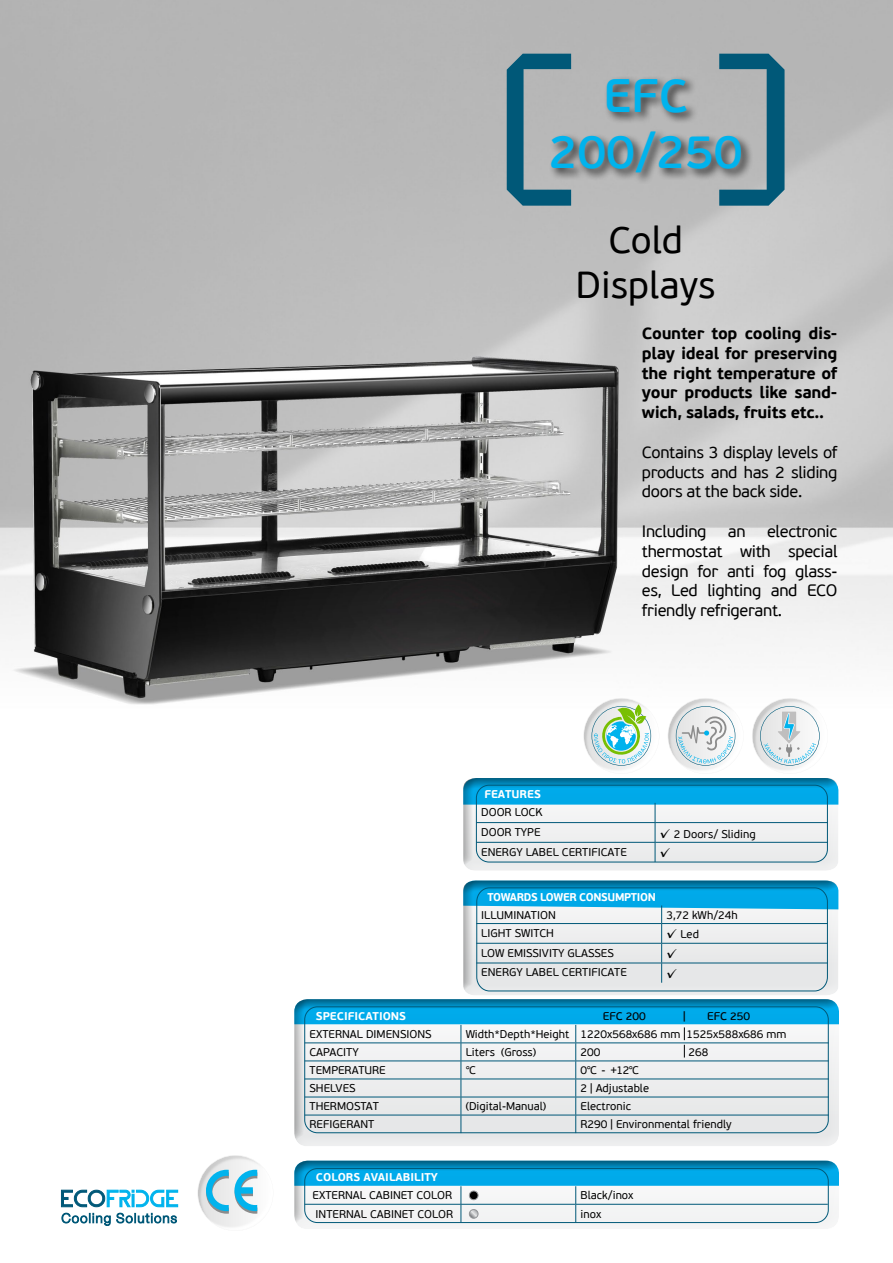
<style>
.page{position:relative;width:893px;height:1263px;background:#fff}
.page>*{position:absolute;margin:0;border:0;box-sizing:border-box;transform-origin:0 0}
.t1{font:600 46.8px/56.1px "PF Beau Sans Pro";color:#00b3ed;text-align:center}
.t2{font:37.5px/45px "PF Beau Sans Pro";color:#000;text-align:center}
.t3{font:16.5px/19.8px "PF Beau Sans Pro";letter-spacing:-.02em;color:#000;text-align:justify}
.t4{font:700 16.5px/19.8px "PF Beau Sans Pro";letter-spacing:-.02em;color:#000;text-align:justify}
.t5{font:13.5px "PF Beau Sans Pro";color:#000}
.t6{font:11.25px/19.6px "PF Beau Sans Pro";color:#000}
.t7{font:700 11.25px "PF Beau Sans Pro";color:#fff}
.t8{font:700 11.25px "PF Beau Sans Pro";letter-spacing:-.03em;color:#fff}
.t9{font:11.25px "PF Beau Sans Pro Bbook";color:#000}
.s1{font-size:13.5px}
</style>
<div class="page">
<img style="left:0;top:0;width:893px;height:1226px">
<div style="left:283px;top:988px;width:562px;height:159px;background:#000;opacity:.75"></div>
<div style="left:289px;top:1161px;width:561px;height:69px;background:#fff"></div>
<div style="left:283px;top:1149px;width:562px;height:80px;background:#000;opacity:.75"></div>
<div style="left:452px;top:767px;width:393px;height:104px;background:#fff"></div>
<div style="left:452px;top:869px;width:393px;height:128px;background:#fff"></div>
<svg style="left:294px;top:1161px;width:545px;height:61px"></svg>
<div style="left:469px;top:1209px;width:9px;height:9px;border:1px solid #939598;border-radius:50%"></div>
<svg style="left:294px;top:879px;width:545px;height:254px"></svg>
<svg style="left:507px;top:54px;width:64px;height:152px;background:#588696"></svg>
<svg style="left:719px;top:54px;width:65px;height:152px;background:#447b8f"></svg>
<div style="left:548px;top:75px;width:205px;height:110px;background:#000;opacity:.75"></div>
<svg style="left:463px;top:698px;width:375px;height:172px"></svg>
<svg style="left:197px;top:1155px;width:76px;height:72px"></svg>
<svg style="left:61px;top:1190px;width:117px;height:17px"></svg>
<svg style="left:62px;top:1213px;width:48px;height:12px"></svg>
<svg style="left:117px;top:1213px;width:60px;height:10px"></svg>
<h1 class="t1" style="left:548px;top:69px;width:196px">EFC<br>200/250</h1>
<h2 class="t2" style="left:576px;top:218px;width:141px">Cold<br>Displays</h2>
<p class="t7" style="left:484px;top:787px;width:58px">FEATURES</p>
<p class="t6" style="left:481px;top:803px;width:63px">DOOR LOCK<br>DOOR TYPE</p>
<h3 class="t4" style="left:642px;top:324px;width:197px">Counter top cooling dis&shy;play ideal for preserving the right temperature of your products like sand&shy;wich, salads, fruits etc..</h3>
<h3 class="t3" style="left:642px;top:442px;width:197px">Contains 3 display levels of products and has 2 sliding doors at the back side.</h3>
<h3 class="t3" style="left:642px;top:522px;width:66px">Including</h3>
<h3 class="t3" style="left:728px;top:522px;width:19px">an</h3>
<h3 class="t3" style="left:642px;top:522px;width:197px;text-indent:125px">electronic thermostat with special design for anti fog glass&shy;es, Led lighting and ECO friendly refrigerant.</h3>
<p class="t6" style="left:660px;top:824px;width:97px"><span class="s1">✓</span> 2 Doors/ Sliding</p>
<p class="t6" style="left:481px;top:842px;width:147px">ENERGY LABEL CERTIFICATE</p>
<p class="t5" style="left:660px;top:845px;width:12px">✓</p>
<p class="t8" style="left:487px;top:890px;width:170px">TOWARDS LOWER CONSUMPTION</p>
<p class="t6" style="left:481px;top:905px;width:76px">ILLUMINATION</p>
<p class="t6" style="left:666px;top:905px;width:73px">3,72 kWh/24h</p>
<p class="t6" style="left:481px;top:923px;width:74px">LIGHT SWITCH</p>
<p class="t6" style="left:666px;top:925px;width:34px"><span class="s1">✓</span> Led</p>
<p class="t6" style="left:481px;top:943px;width:134px">LOW EMISSIVITY GLASSES</p>
<p class="t5" style="left:666px;top:946px;width:12px">✓</p>
<p class="t6" style="left:481px;top:963px;width:147px">ENERGY LABEL CERTIFICATE</p>
<p class="t5" style="left:666px;top:965px;width:12px">✓</p>
<p class="t7" style="left:316px;top:1009px;width:92px">SPECIFICATIONS</p>
<p class="t9" style="left:603px;top:1010px;width:45px">EFC 200</p>
<p class="t9" style="left:683px;top:1010px;width:4px">|</p>
<p class="t9" style="left:707px;top:1010px;width:45px">EFC 250</p>
<p class="t6" style="left:309px;top:1025px;width:124px">EXTERNAL DIMENSIONS</p>
<p class="t6" style="left:466px;top:1025px;width:322px">Width*Depth*Height 1220x568x686 mm 1525x588x686 mm</p>
<p class="t6" style="left:310px;top:1043px;width:51px">CAPACITY</p>
<p class="t6" style="left:466px;top:1043px;width:72px">Liters (Gross)</p>
<p class="t6" style="left:581px;top:1043px;width:21px">200</p>
<p class="t6" style="left:689px;top:1043px;width:21px">268</p>
<p class="t6" style="left:310px;top:1061px;width:78px">TEMPERATURE</p>
<p class="t6" style="left:466px;top:1061px;width:12px">℃</p>
<p class="t6" style="left:581px;top:1061px;width:60px">0℃ - +12℃</p>
<p class="t6" style="left:310px;top:1079px;width:48px">SHELVES</p>
<p class="t6" style="left:581px;top:1079px;width:70px">2 | Adjustable</p>
<p class="t6" style="left:310px;top:1097px;width:71px">THERMOSTAT</p>
<p class="t6" style="left:466px;top:1097px;width:82px">(Digital-Manual)</p>
<p class="t6" style="left:581px;top:1097px;width:52px">Electronic</p>
<p class="t6" style="left:310px;top:1115px;width:66px">REFIGERANT</p>
<p class="t6" style="left:581px;top:1115px;width:153px">R290 | Environmental friendly</p>
<p class="t7" style="left:316px;top:1170px;width:123px">COLORS AVAILABILITY</p>
<p class="t6" style="left:313px;top:1186px;width:141px">EXTERNAL CABINET COLOR</p>
<p class="t6" style="left:581px;top:1186px;width:54px">Black/inox</p>
<p class="t6" style="left:316px;top:1204px;width:139px">INTERNAL CABINET COLOR</p>
<p class="t6" style="left:581px;top:1204px;width:22px">inox</p>
</div>
